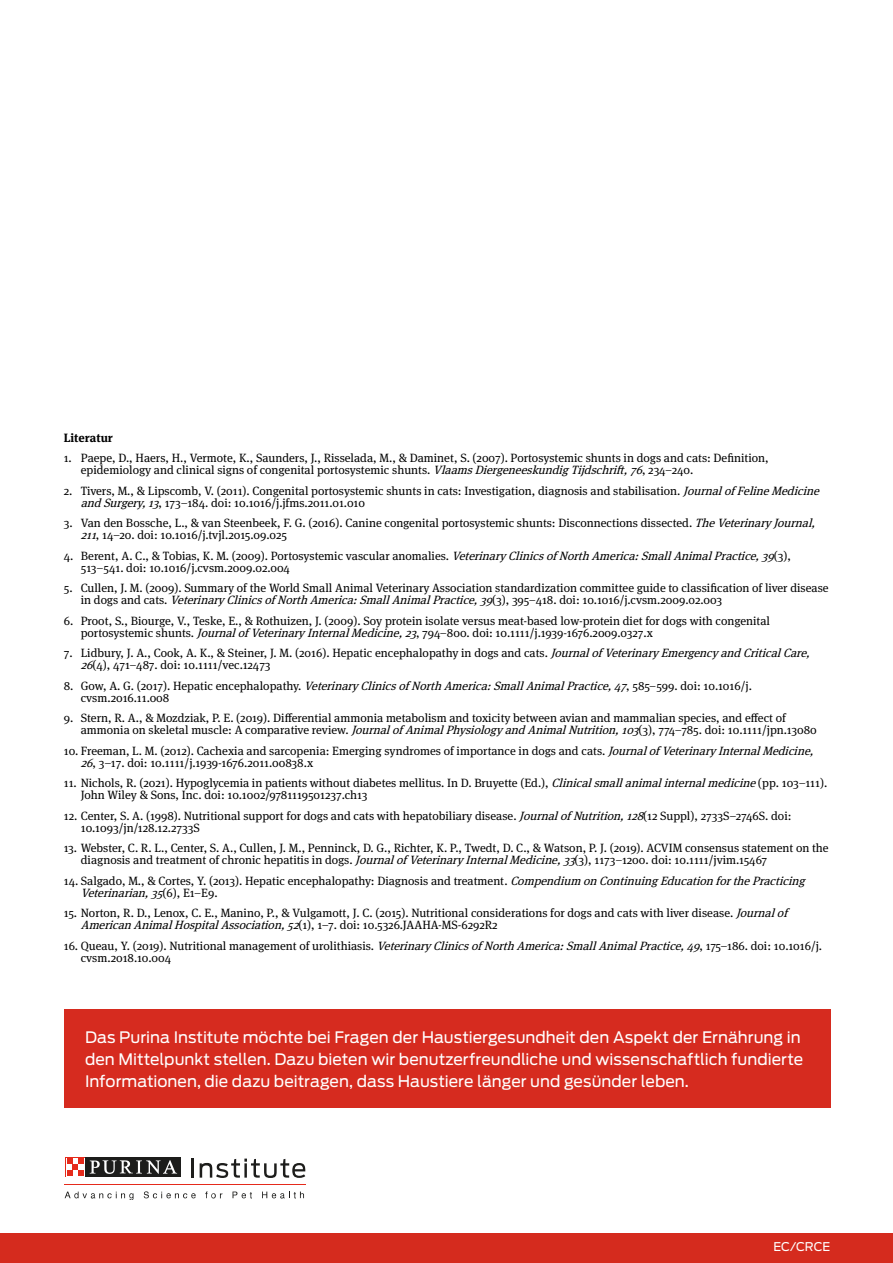
<style>
.page{position:relative;width:893px;height:1263px;background:#fff}
.page>*{position:absolute;margin:0;border:0;box-sizing:border-box;transform-origin:0 0}
.t1{font:15.75px/21.8px "Antenna";color:#fff}
.t2{font:12px/12px "Meta Serif Pro";color:#000}
.t3{font:700 12px "Meta Serif Pro";color:#000}
.t4{font:12px "Antenna";color:#fff}
.s1{font-style:italic}
</style>
<div class="page">
<div style="left:0;top:1233px;width:893px;height:30px;background:#d52b1e"></div>
<hr style="left:65px;top:1184px;width:241px;height:1px;background:#e52a1b">
<svg style="left:192px;top:1158px;width:2px;height:19px"></svg>
<svg style="left:200px;top:1158px;width:105px;height:20px"></svg>
<svg style="left:65px;top:1191px;width:68px;height:9px"></svg>
<svg style="left:144px;top:1191px;width:52px;height:7px"></svg>
<svg style="left:205px;top:1191px;width:17px;height:7px"></svg>
<svg style="left:233px;top:1191px;width:19px;height:7px"></svg>
<svg style="left:262px;top:1191px;width:42px;height:7px"></svg>
<div style="left:65px;top:1157px;width:21px;height:20px;background:#1d1d1b"></div>
<svg style="left:65px;top:1157px;width:20px;height:20px"></svg>
<div style="left:86px;top:1157px;width:95px;height:20px;background:#1d1d1b"></div>
<svg style="left:90px;top:1160px;width:87px;height:14px"></svg>
<svg style="left:66px;top:1158px;width:18px;height:18px"></svg>
<svg style="left:67px;top:1158px;width:17px;height:17px"></svg>
<div style="left:64px;top:1009px;width:766px;height:99px;background:#d62b1f"></div>
<p class="t3" style="left:64px;top:428px;width:51px">Literatur</p>
<p class="t2" style="left:81px;top:452px;width:690px;text-indent:-17px">1. Paepe, D., Haers, H., Vermote, K., Saunders, J., Risselada, M., &amp; Daminet, S. (2007). Portosystemic shunts in dogs and cats: Definition, epidemiology and clinical signs of congenital portosystemic shunts. <span class="s1">VlaamsDiergeneeskundigTijdschrift,76</span>, 234–240.</p>
<p class="t2" style="left:81px;top:484px;width:744px;text-indent:-17px">2. Tivers, M., &amp; Lipscomb, V. (2011). Congenital portosystemic shunts in cats: Investigation, diagnosis and stabilisation. <span class="s1">JournalofFelineMedicine andSurgery,13</span>, 173–184. doi: 10.1016/j.jfms.2011.01.010</p>
<p class="t2" style="left:81px;top:517px;width:740px;text-indent:-17px">3. Van den Bossche, L., &amp; van Steenbeek, F. G. (2016). Canine congenital portosystemic shunts: Disconnections dissected. <span class="s1">TheVeterinaryJournal,<br>211</span>, 14–20. doi: 10.1016/j.tvjl.2015.09.025</p>
<p class="t2" style="left:81px;top:549px;width:712px;text-indent:-17px">4. Berent, A. C., &amp; Tobias, K. M. (2009). Portosystemic vascular anomalies. <span class="s1">VeterinaryClinicsofNorthAmerica:SmallAnimalPractice,39</span>(3),<br>513–541. doi: 10.1016/j.cvsm.2009.02.004</p>
<p class="t2" style="left:81px;top:582px;width:749px;text-indent:-17px">5. Cullen, J. M. (2009). Summary of the World Small Animal Veterinary Association standardization committee guide to classification of liver disease in dogs and cats. <span class="s1">VeterinaryClinicsofNorthAmerica:SmallAnimalPractice,39</span>(3), 395–418. doi: 10.1016/j.cvsm.2009.02.003</p>
<p class="t2" style="left:81px;top:614px;width:691px;text-indent:-17px">6. Proot, S., Biourge, V., Teske, E., &amp; Rothuizen, J. (2009). Soy protein isolate versus meat-based low-protein diet for dogs with congenital portosystemic shunts. <span class="s1">JournalofVeterinaryInternalMedicine,23</span>, 794–800. doi: 10.1111/j.1939-1676.2009.0327.x</p>
<p class="t2" style="left:81px;top:647px;width:735px;text-indent:-17px">7. Lidbury, J. A., Cook, A. K., &amp; Steiner, J. M. (2016). Hepatic encephalopathy in dogs and cats. <span class="s1">JournalofVeterinaryEmergencyandCriticalCare,<br>26</span>(4), 471–487. doi: 10.1111/vec.12473</p>
<p class="t2" style="left:81px;top:679px;width:673px;text-indent:-17px">8. Gow, A. G. (2017). Hepatic encephalopathy. <span class="s1">VeterinaryClinicsofNorthAmerica:SmallAnimalPractice,47</span>, 585–599. doi: 10.1016/j. cvsm.2016.11.008</p>
<p class="t2" style="left:81px;top:712px;width:737px;text-indent:-17px">9. Stern, R. A., &amp; Mozdziak, P. E. (2019). Differential ammonia metabolism and toxicity between avian and mammalian species, and effect of ammonia on skeletal muscle: A comparative review. <span class="s1">JournalofAnimalPhysiologyandAnimalNutrition,103</span>(3), 774–785. doi: 10.1111/jpn.13080</p>
<p class="t2" style="left:81px;top:744px;width:738px;text-indent:-17px">10. Freeman, L. M. (2012). Cachexia and sarcopenia: Emerging syndromes of importance in dogs and cats. <span class="s1">JournalofVeterinaryInternalMedicine,<br>26</span>, 3–17. doi: 10.1111/j.1939-1676.2011.00838.x</p>
<p class="t2" style="left:81px;top:777px;width:748px;text-indent:-17px">11. Nichols, R. (2021). Hypoglycemia in patients without diabetes mellitus. In D. Bruyette (Ed.), <span class="s1">Clinicalsmallanimalinternalmedicine</span>(pp. 103–111).<br>John Wiley &amp; Sons, Inc. doi: 10.1002/9781119501237.ch13</p>
<p class="t2" style="left:81px;top:809px;width:712px;text-indent:-17px">12. Center, S. A. (1998). Nutritional support for dogs and cats with hepatobiliary disease. <span class="s1">JournalofNutrition,128</span>(12 Suppl), 2733S–2746S. doi:<br>10.1093/jn/128.12.2733S</p>
<p class="t2" style="left:81px;top:842px;width:749px;text-indent:-17px">13. Webster, C. R. L., Center, S. A., Cullen, J. M., Penninck, D. G., Richter, K. P., Twedt, D. C., &amp; Watson, P. J. (2019). ACVIM consensus statement on the diagnosis and treatment of chronic hepatitis in dogs. <span class="s1">JournalofVeterinaryInternalMedicine,33</span>(3), 1173–1200. doi: 10.1111/jvim.15467</p>
<p class="t2" style="left:81px;top:874px;width:730px;text-indent:-17px">14. Salgado, M., &amp; Cortes, Y. (2013). Hepatic encephalopathy: Diagnosis and treatment. <span class="s1">Compendium onContinuingEducationforthePracticing<br>Veterinarian,35</span>( 6 ) , E 1 – E 9 .</p>
<p class="t2" style="left:81px;top:907px;width:712px;text-indent:-17px">15. Norton, R. D., Lenox, C. E., Manino, P., &amp; Vulgamott, J. C. (2015). Nutritional considerations for dogs and cats with liver disease. <span class="s1">Journalof<br>AmericanAnimalHospitalAssociation,52</span>( 1 ) , 1 – 7 . d o i : 1 0 . 5 3 2 6 . J A A H A - M S - 6 2 9 2 R 2</p>
<p class="t2" style="left:81px;top:939px;width:743px;text-indent:-17px">16. Queau, Y. (2019). Nutritional management of urolithiasis. <span class="s1">VeterinaryClinicsofNorthAmerica:SmallAnimalPractice,49</span>, 175–186. doi: 10.1016/j. cvsm.2018.10.004</p>
<p class="t1" style="left:85px;top:1026px;width:720px">Das Purina Institute möchte bei Fragen der Haustiergesundheit den Aspekt der Ernährung in den Mittelpunkt stellen. Dazu bieten wir benutzerfreundliche und wissenschaftlich fundierte<br>Informationen, die dazu beitragen, dass Haustiere länger und gesünder leben.</p>
<p class="t4" style="left:773px;top:1239px;width:58px">EC/CRCE</p>
</div>
